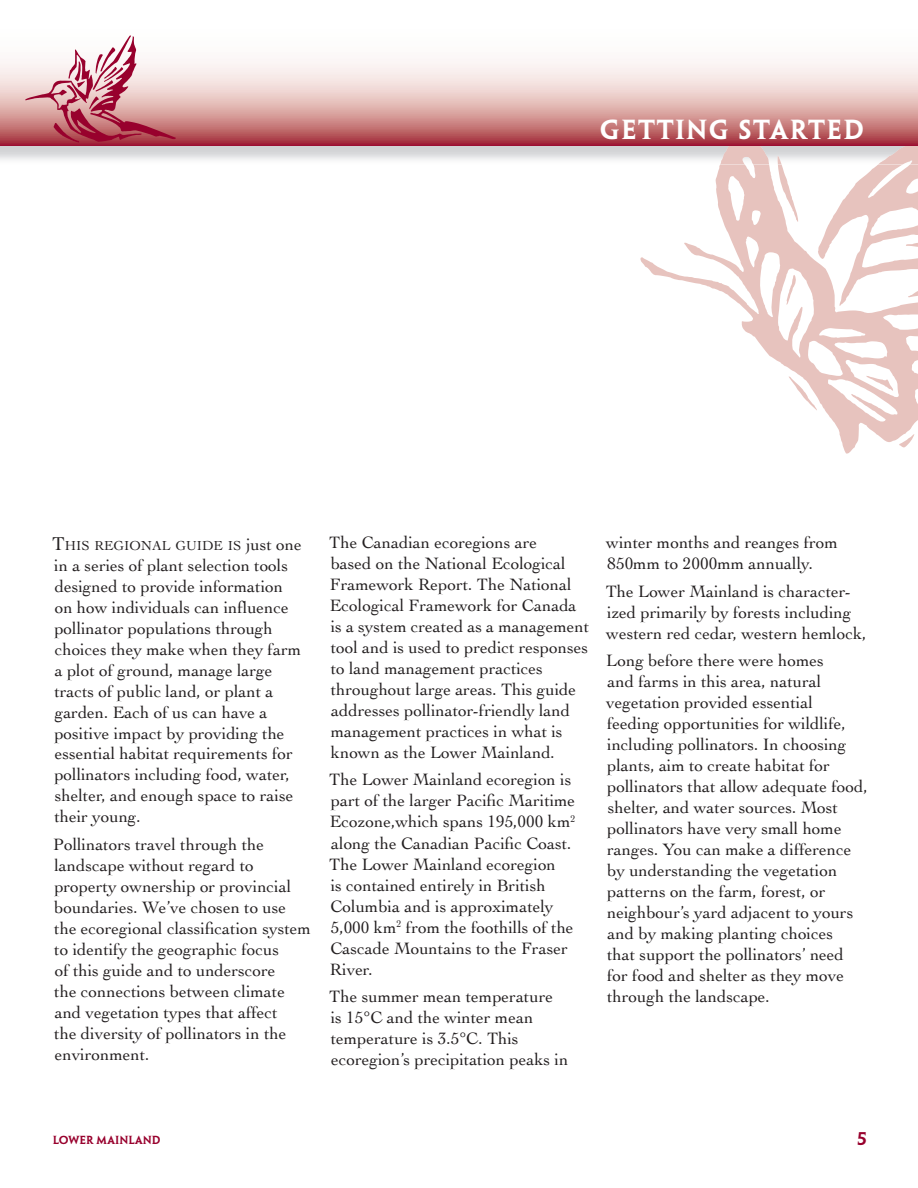
<style>
.page{position:relative;width:918px;height:1188px;background:#fff}
.page>*{position:absolute;margin:0;border:0;box-sizing:border-box;transform-origin:0 0}
.t1{font:24.75px "Penumbra MM 585 1000";letter-spacing:.05em;color:#fff}
.t2{font:17.25px/21px "Cochin";color:#231f20}
.t3{font:16.5px "Penumbra MM 585 1000";color:#98012d}
.t4{font:13.65px "Cochin";color:#231f20}
.t5{font:10.5px "Penumbra MM 585 1000";letter-spacing:-.005em;color:#98012d}
.s1{font-size:19.5px}
.s2{font-size:17.25px}
</style>
<div class="page">
<svg style="left:640px;top:164px;width:278px;height:290px"></svg>
<svg style="left:899px;top:434px;width:15px;height:13px"></svg>
<svg style="left:778px;top:164px;width:20px;height:58px"></svg>
<img style="left:720px;top:146px;width:198px;height:18px">
<svg style="left:0;top:46px;width:918px;height:100px"></svg>
<svg style="left:23px;top:35px;width:153px;height:109px"></svg>
<h1 class="t1" style="left:600px;top:116px;width:266px">GETTING STARTED</h1>
<p class="t4" style="left:52px;top:536px;width:251px"><span class="s1">T</span>HIS REGIONAL GUIDE IS <span class="s2">just one</span></p>
<p class="t2" style="left:54px;top:554px;width:248px">in a series of plant selection tools designed to provide information on how individuals can influence pollinator populations through choices they make when they farm a plot of ground, manage large tracts of public land, or plant a garden. Each of us can have a positive impact by providing the essential habitat requirements for pollinators including food, water, shelter, and enough space to raise their young.</p>
<p class="t2" style="left:53px;top:833px;width:259px">Pollinators travel through the landscape without regard to property ownership or provincial boundaries. We’ve chosen to use the ecoregional classification system to identify the geographic focus<br>of this guide and to underscore<br>the connections between climate and vegetation types that affect<br>the diversity of pollinators in the environment.</p>
<p class="t2" style="left:329px;top:531px;width:261px">The Canadian ecoregions are<br>based on the National Ecological<br>Framework Report. The National<br>Ecological Framework for Canada is a system created as a management tool and is used to predict responses to land management practices throughout large areas. This guide addresses pollinator-friendly land management practices in what is known as the Lower Mainland.</p>
<p class="t2" style="left:329px;top:769px;width:248px">The Lower Mainland ecoregion is part of the larger Pacific Maritime<br>Ecozone,which spans 195,000 km<sup>2 </sup>along the Canadian Pacific Coast.<br>The Lower Mainland ecoregion<br>is contained entirely in British<br>Columbia and is approximately<br>5,000 km<sup>2</sup> from the foothills of the<br>Cascade Mountains to the Fraser<br>River.</p>
<p class="t2" style="left:329px;top:986px;width:241px">The summer mean temperature is 15°C and the winter mean temperature is 3.5°C. This ecoregion’s precipitation peaks in</p>
<p class="t2" style="left:606px;top:531px;width:233px">winter months and reanges from<br>850mm to 2000mm annually.</p>
<p class="t2" style="left:606px;top:580px;width:262px">The Lower Mainland is character&shy;ized primarily by forests including western red cedar, western hemlock,</p>
<p class="t2" style="left:606px;top:650px;width:263px">Long before there were homes<br>and farms in this area, natural vegetation provided essential feeding opportunities for wildlife, including pollinators. In choosing plants, aim to create habitat for pollinators that allow adequate food, shelter, and water sources. Most pollinators have very small home ranges. You can make a difference by understanding the vegetation patterns on the farm, forest, or neighbour’s yard adjacent to yours and by making planting choices<br>that support the pollinators’ need for food and shelter as they move through the landscape.</p>
<p class="t5" style="left:53px;top:1134px;width:109px">LOWER MAINLAND</p>
<p class="t3" style="left:857px;top:1129px;width:11px">5</p>
</div>
